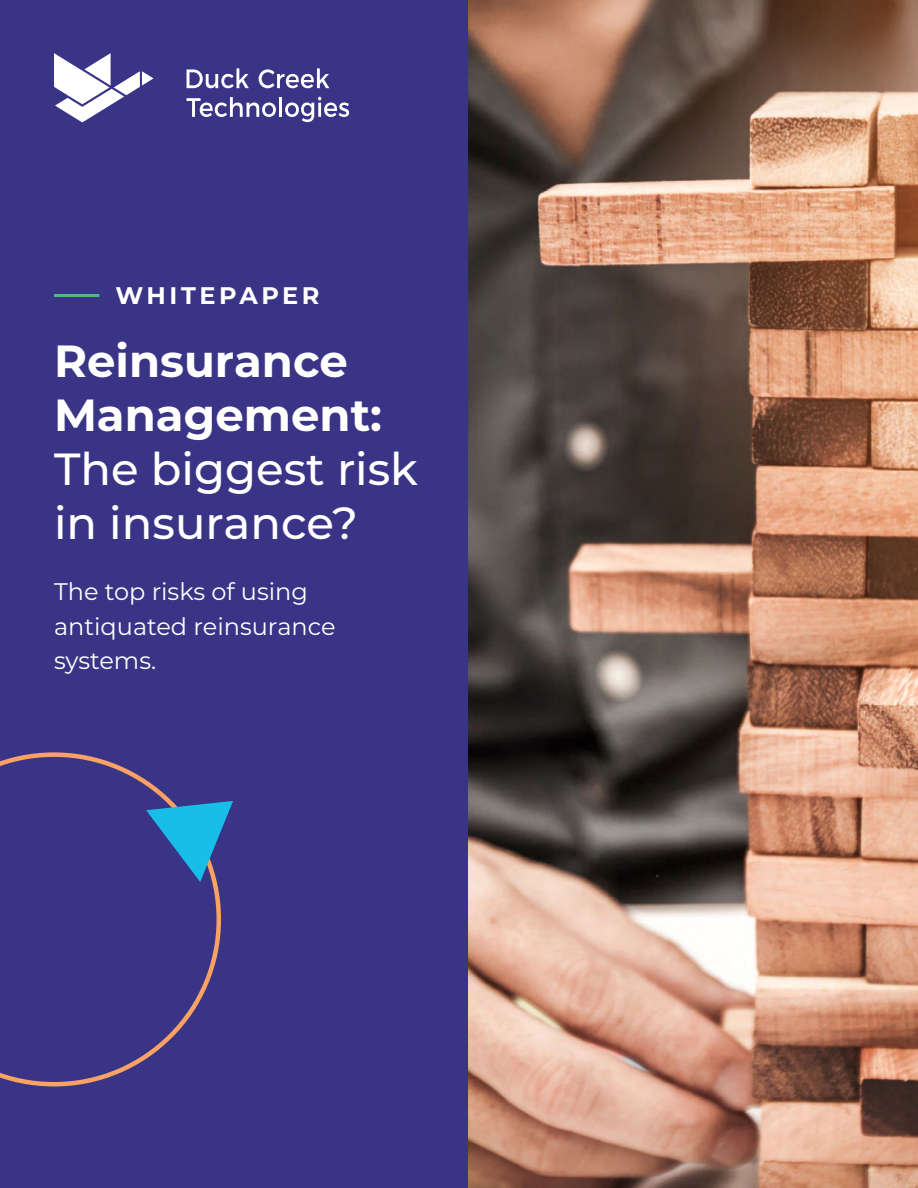
<style>
.page{position:relative;width:918px;height:1188px;background:#3a3486}
.page>*{position:absolute;margin:0;border:0;box-sizing:border-box;transform-origin:0 0}
.t1{font:500 45px/54px "Montserrat";color:#fff}
.t2{font:700 45px/54px "Montserrat";color:#fff}
.t3{font:24px/34.5px "Montserrat";color:#fff}
.t4{font:700 24px "Montserrat";letter-spacing:.15em;color:#fff}
</style>
<div class="page">
<img style="left:468px;top:0;width:450px;height:1188px">
<svg style="left:0;top:752px;width:221px;height:334px"></svg>
<svg style="left:146px;top:801px;width:87px;height:81px"></svg>
<hr style="left:54px;top:294px;width:45px;height:3px;background:#4dbb7f">
<svg style="left:54px;top:53px;width:100px;height:69px"></svg>
<svg style="left:187px;top:68px;width:62px;height:20px"></svg>
<svg style="left:259px;top:68px;width:70px;height:20px"></svg>
<svg style="left:187px;top:97px;width:89px;height:20px"></svg>
<hr style="left:279px;top:97px;width:3px;height:20px;background:#fff">
<svg style="left:285px;top:97px;width:64px;height:25px"></svg>
<p class="t4" style="left:116px;top:283px;width:206px">WHITEPAPER</p>
<h1 class="t2" style="left:54px;top:335px;width:330px">Reinsurance<br>Management:</h1>
<h1 class="t1" style="left:54px;top:445px;width:365px">The biggest risk in insurance?</h1>
<p class="t3" style="left:54px;top:575px;width:283px">The top risks of using antiquated reinsurance systems.</p>
</div>
